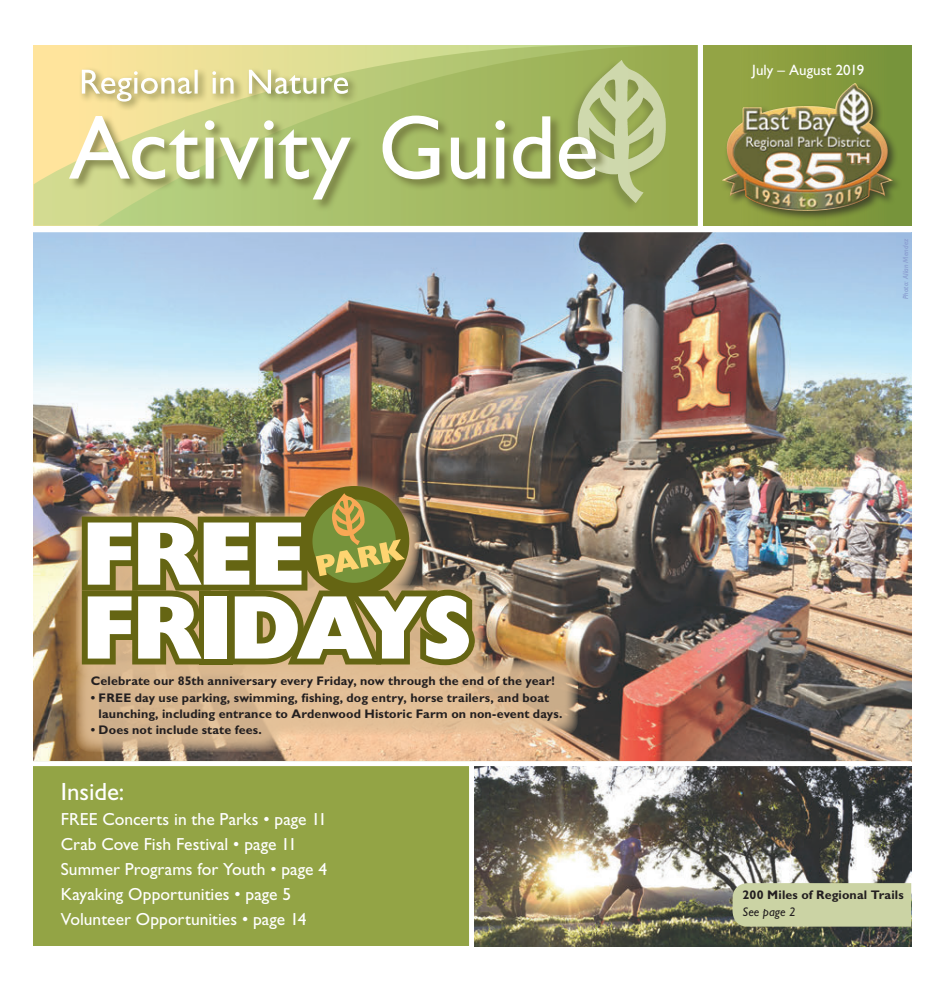
<style>
.page{position:relative;width:945px;height:990px;background:#fff}
.page>*{position:absolute;margin:0;border:0;box-sizing:border-box;transform-origin:0 0}
.t1{font:25px "Gill Sans Std";color:#fff}
.t2{font:17.5px/25px "Gill Sans Std";color:#fff}
.t3{font:15px "Gill Sans Std";color:#fff}
.t4{font:700 12.5px/16.2px "Gill Sans Std";letter-spacing:.01em;color:#231f20}
.t5{font:italic 12.5px "Gill Sans Std";letter-spacing:.005em;color:#231f20}
.t6{font:italic 7.5px "Gill Sans Std";letter-spacing:.02em;color:#8699ce}
</style>
<div class="page">
<img style="left:474px;top:766px;width:437px;height:180px">
<img style="left:34px;top:232px;width:877px;height:529px">
<svg style="left:34px;top:45px;width:64px;height:181px;background:#f2e198"></svg>
<div style="left:704px;top:45px;width:207px;height:181px;background:linear-gradient(to right,#99a746,#779339)"></div>
<div style="left:34px;top:761px;width:438px;height:185px;background:#93a445"></div>
<div style="left:469px;top:764px;width:5px;height:185px;background:#fff"></div>
<div style="left:21px;top:761px;width:890px;height:5px;background:#fff"></div>
<svg style="left:98px;top:45px;width:600px;height:181px;background:#b2c26d"></svg>
<div style="left:566px;top:59px;width:102px;height:155px;background:#231f20;opacity:.4"></div>
<img style="left:578px;top:60px;width:43px;height:108px">
<div style="left:68px;top:114px;width:540px;height:98px;background:#666834;opacity:.7"></div>
<svg style="left:69px;top:116px;width:527px;height:83px"></svg>
<div style="left:78px;top:66px;width:280px;height:46px;background:#666834;opacity:.82"></div>
<svg style="left:82px;top:70px;width:266px;height:32px"></svg>
<div style="left:733px;top:883px;width:178px;height:44px;background:#cbd3a4"></div>
<div style="left:720px;top:81px;width:183px;height:141px;background:#231f20;opacity:.65"></div>
<img style="left:762px;top:83px;width:93px;height:30px">
<svg style="left:76px;top:660px;width:502px;height:92px;background:#d8b58f"></svg>
<img style="left:66px;top:471px;width:424px;height:210px">
<div style="left:299px;top:486px;width:110px;height:110px;background:#656513;border-radius:50%"></div>
<svg style="left:76px;top:493px;width:399px;height:172px"></svg>
<p class="t4" style="left:91px;top:673px;width:466px">Celebrate our 85th anniversary every Friday, now through the end of the year!</p>
<p class="t4" style="left:99px;top:689px;width:465px;text-indent:-8px">• FREE day use parking, swimming, fishing, dog entry, horse trailers, and boat launching, including entrance to Ardenwood Historic Farm on non-event days.</p>
<p class="t4" style="left:91px;top:722px;width:173px">• Does not include state fees.</p>
<h1 class="t1" style="left:61px;top:777px;width:65px">Inside:</h1>
<h2 class="t2" style="left:61px;top:807px;width:268px">FREE Concerts in the Parks • page 11<br>Crab Cove Fish Festival • page 11<br>Summer Programs for Youth • page 4<br>Kayaking Opportunities • page 5<br>Volunteer Opportunities • page 14</h2>
<p class="t3" style="left:752px;top:61px;width:113px">July – August 2019</p>
<p class="t6" style="left:901px;top:299px;width:62px;rotate:-90deg">Photo: Allan Mendez</p>
<p class="t4" style="left:743px;top:887px;width:163px">200 Miles of Regional Trails</p>
<p class="t5" style="left:743px;top:904px;width:55px">See page 2</p>
</div>
